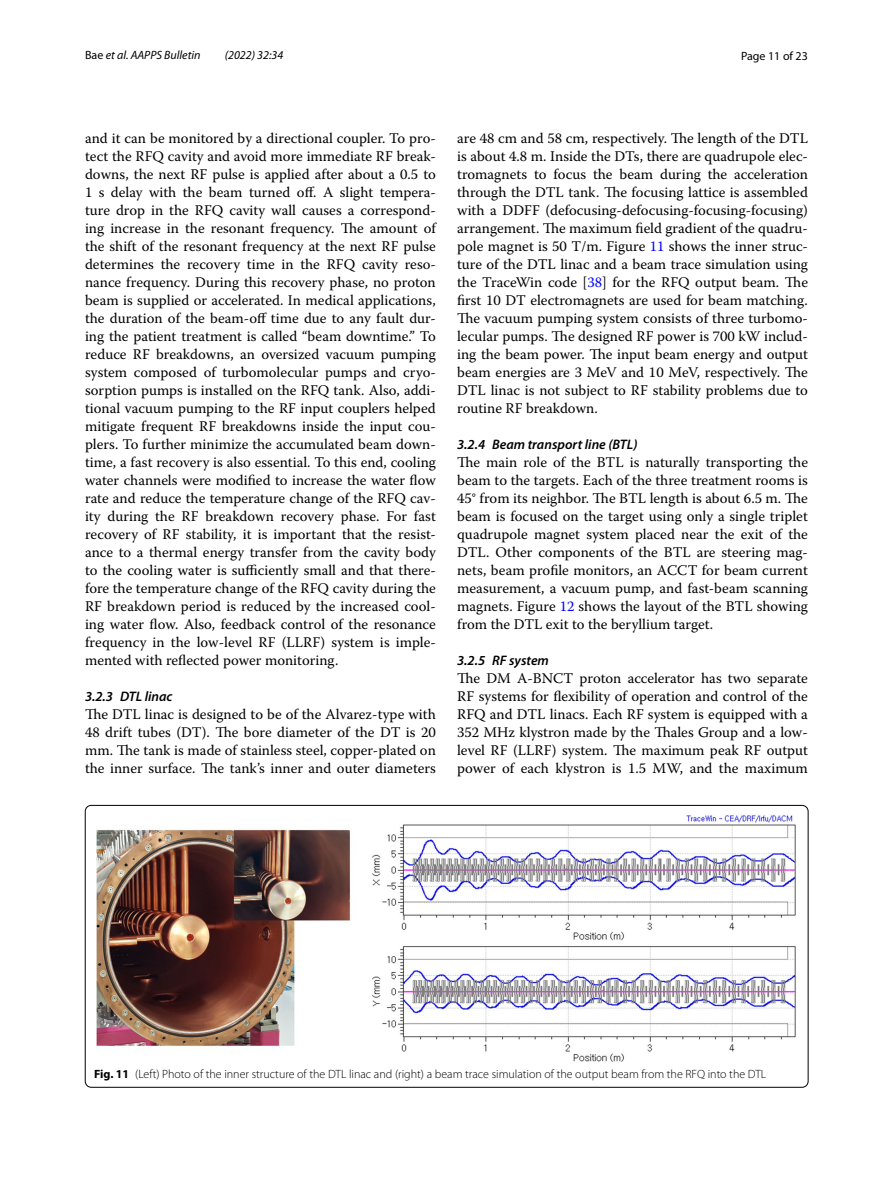
<style>
.page{position:relative;width:893px;height:1187px;background:#fff}
.page>*{position:absolute;margin:0;border:0;box-sizing:border-box;transform-origin:0 0}
.t1{font:14.7px/18px "Warnock Pro";color:#000;text-align:justify}
.t2{font:italic 600 13.8px "Myriad Pro";color:#000}
.t3{font:300 12px "Myriad Pro";color:#000}
.t4{font:italic 12px "Myriad Pro";color:#000}
.t5{font:12px "Myriad Pro";color:#000}
.s1{font-style:normal}
.s2{color:#00f}
.s3{font-weight:700}
</style>
<div class="page">
<img style="left:96px;top:814px;width:701px;height:248px">
<p class="t4" style="left:85px;top:48px;width:117px"><span class="s1">Bae</span> et al. AAPPS Bulletin</p>
<p class="t4" style="left:225px;top:48px;width:60px">(2022) 32:34</p>
<p class="t5" style="left:741px;top:48px;width:68px">Page 11 of 23</p>
<p class="t1" style="left:85px;top:128px;width:352px">and it can be monitored by a directional coupler. To pro&shy;tect the RFQ cavity and avoid more immediate RF break&shy;downs, the next RF pulse is applied after about a 0.5 to 1 s delay with the beam turned off. A slight tempera&shy;ture drop in the RFQ cavity wall causes a correspond&shy;ing increase in the resonant frequency. The amount of the shift of the resonant frequency at the next RF pulse determines the recovery time in the RFQ cavity reso&shy;nance frequency. During this recovery phase, no proton beam is supplied or accelerated. In medical applications, the duration of the beam-off time due to any fault dur&shy;ing the patient treatment is called “beam downtime.” To reduce RF breakdowns, an oversized vacuum pumping system composed of turbomolecular pumps and cryo&shy;sorption pumps is installed on the RFQ tank. Also, addi&shy;tional vacuum pumping to the RF input couplers helped mitigate frequent RF breakdowns inside the input cou&shy;plers. To further minimize the accumulated beam down&shy;time, a fast recovery is also essential. To this end, cooling water channels were modified to increase the water flow rate and reduce the temperature change of the RFQ cav&shy;ity during the RF breakdown recovery phase. For fast recovery of RF stability, it is important that the resist&shy;ance to a thermal energy transfer from the cavity body to the cooling water is sufficiently small and that there&shy;fore the temperature change of the RFQ cavity during the RF breakdown period is reduced by the increased cool&shy;ing water flow. Also, feedback control of the resonance frequency in the low-level RF (LLRF) system is imple&shy;mented with reflected power monitoring.</p>
<p class="t2" style="left:85px;top:687px;width:89px">3.2.3 DTL linac</p>
<p class="t1" style="left:85px;top:704px;width:352px">The DTL linac is designed to be of the Alvarez-type with 48 drift tubes (DT). The bore diameter of the DT is 20 mm. The tank is made of stainless steel, copper-plated on the inner surface. The tank’s inner and outer diameters</p>
<p class="t1" style="left:457px;top:128px;width:352px">are 48 cm and 58 cm, respectively. The length of the DTL is about 4.8 m. Inside the DTs, there are quadrupole elec&shy;tromagnets to focus the beam during the acceleration through the DTL tank. The focusing lattice is assembled with a DDFF (defocusing-defocusing-focusing-focusing) arrangement. The maximum field gradient of the quadru&shy;pole magnet is 50 T/m. Figure <span class="s2">11</span> shows the inner struc&shy;ture of the DTL linac and a beam trace simulation using the TraceWin code [<span class="s2">38</span>] for the RFQ output beam. The first 10 DT electromagnets are used for beam matching.<br>The vacuum pumping system consists of three turbomo&shy;lecular pumps. The designed RF power is 700 kW includ&shy;ing the beam power. The input beam energy and output beam energies are 3 MeV and 10 MeV, respectively. The DTL linac is not subject to RF stability problems due to routine RF breakdown.</p>
<p class="t2" style="left:457px;top:435px;width:182px">3.2.4 Beam transport line (BTL)</p>
<p class="t1" style="left:457px;top:452px;width:352px">The main role of the BTL is naturally transporting the beam to the targets. Each of the three treatment rooms is 45° from its neighbor. The BTL length is about 6.5 m. The beam is focused on the target using only a single triplet quadrupole magnet system placed near the exit of the DTL. Other components of the BTL are steering mag&shy;nets, beam profile monitors, an ACCT for beam current measurement, a vacuum pump, and fast-beam scanning magnets. Figure <span class="s2">12</span> shows the layout of the BTL showing from the DTL exit to the beryllium target.</p>
<p class="t2" style="left:457px;top:651px;width:93px">3.2.5 RF system</p>
<p class="t1" style="left:457px;top:668px;width:352px">The DM A-BNCT proton accelerator has two separate RF systems for flexibility of operation and control of the RFQ and DTL linacs. Each RF system is equipped with a 352 MHz klystron made by the Thales Group and a low&shy;level RF (LLRF) system. The maximum peak RF output power of each klystron is 1.5 MW, and the maximum</p>
<p class="t3" style="left:94px;top:1067px;width:674px"><span class="s3">Fig. 11</span> (Left) Photo of the inner structure of the DTL linac and (right) a beam trace simulation of the output beam from the RFQ into the DTL</p>
</div>
